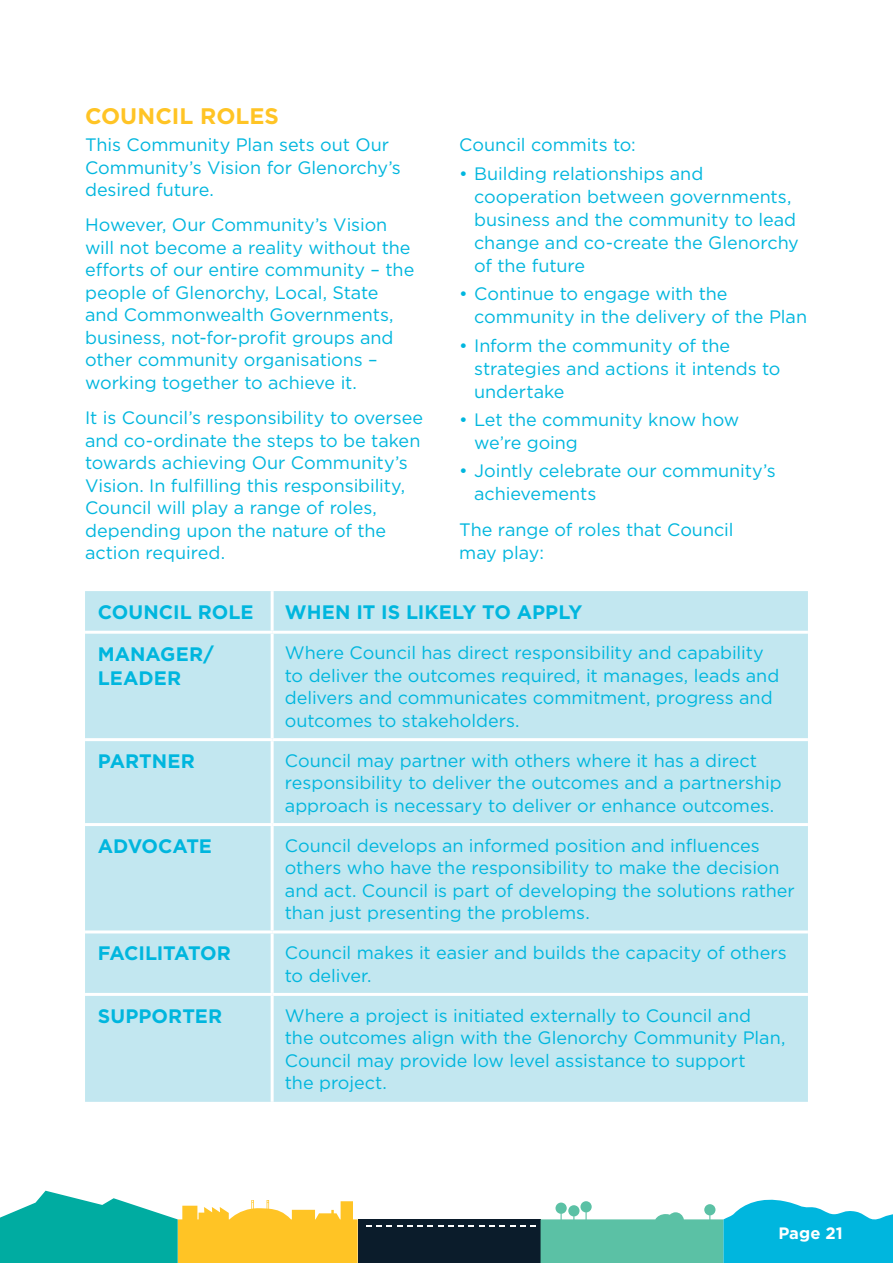
<style>
.page{position:relative;width:893px;height:1263px;background:#fff}
.page>*{position:absolute;margin:0;border:0;box-sizing:border-box;transform-origin:0 0}
.t1{font:700 22.5px "Gotham";letter-spacing:.005em;color:#ffc425}
.t2{font:700 19.5px/24px "Gotham";color:#00b6de}
.t3{font:18px/22.5px "Gotham";letter-spacing:-.005em;color:#00b6de}
.t4{font:700 16.5px "Gotham";letter-spacing:.005em;color:#fff}
</style>
<div class="page">
<div style="left:85px;top:591px;width:723px;height:511px;background:#c2e7f0"></div>
<hr style="left:271px;top:591px;width:3px;height:40px;background:#fff">
<hr style="left:85px;top:631px;width:187px;height:3px;background:#fff">
<hr style="left:272px;top:631px;width:536px;height:3px;background:#fff">
<hr style="left:271px;top:634px;width:3px;height:104px;background:#fff">
<hr style="left:85px;top:738px;width:187px;height:3px;background:#fff">
<hr style="left:272px;top:738px;width:536px;height:3px;background:#fff">
<hr style="left:271px;top:741px;width:3px;height:82px;background:#fff">
<hr style="left:85px;top:823px;width:187px;height:3px;background:#fff">
<hr style="left:272px;top:823px;width:536px;height:3px;background:#fff">
<hr style="left:271px;top:826px;width:3px;height:104px;background:#fff">
<hr style="left:85px;top:930px;width:187px;height:3px;background:#fff">
<hr style="left:272px;top:930px;width:536px;height:3px;background:#fff">
<hr style="left:271px;top:933px;width:3px;height:60px;background:#fff">
<hr style="left:85px;top:993px;width:187px;height:3px;background:#fff">
<hr style="left:272px;top:993px;width:536px;height:3px;background:#fff">
<hr style="left:271px;top:996px;width:3px;height:106px;background:#fff">
<div style="left:358px;top:1219px;width:183px;height:44px;background:#0b1c2b"></div>
<svg style="left:0;top:1191px;width:358px;height:72px"></svg>
<svg style="left:366px;top:1199px;width:527px;height:64px"></svg>
<p class="t1" style="left:85px;top:101px;width:195px">COUNCIL ROLES</p>
<p class="t3" style="left:85px;top:133px;width:317px">This Community Plan sets out Our<br>Community’s Vision for Glenorchy’s desired future.</p>
<p class="t3" style="left:85px;top:213px;width:331px">However, Our Community’s Vision will not become a reality without the efforts of our entire community – the people of Glenorchy, Local, State and Commonwealth Governments, business, not-for-profit groups and other community organisations – working together to achieve it.</p>
<p class="t3" style="left:85px;top:406px;width:340px">It is Council’s responsibility to oversee and co-ordinate the steps to be taken towards achieving Our Community’s Vision. In fulfilling this responsibility, Council will play a range of roles, depending upon the nature of the action required.</p>
<p class="t3" style="left:459px;top:133px;width:178px">Council commits to:</p>
<p class="t3" style="left:474px;top:161px;width:326px;line-height:23px;text-indent:-15px">• Building relationships and cooperation between governments, business and the community to lead change and co-create the Glenorchy of the future</p>
<p class="t3" style="left:474px;top:282px;width:334px;line-height:23px;text-indent:-15px">• Continue to engage with the community in the delivery of the Plan</p>
<p class="t3" style="left:474px;top:333px;width:308px;line-height:23px;text-indent:-15px">• Inform the community of the strategies and actions it intends to undertake</p>
<p class="t3" style="left:474px;top:408px;width:267px;line-height:23px;text-indent:-15px">• Let the community know how we’re going</p>
<p class="t3" style="left:474px;top:459px;width:303px;line-height:23px;text-indent:-15px">• Jointly celebrate our community’s achievements</p>
<p class="t3" style="left:459px;top:518px;width:276px;line-height:23px">The range of roles that Council may play:</p>
<p class="t2" style="left:98px;top:600px;width:157px">COUNCIL ROLE</p>
<p class="t2" style="left:285px;top:600px;width:299px">WHEN IT IS LIKELY TO APPLY</p>
<p class="t2" style="left:98px;top:641px;width:118px">MANAGER/<br>LEADER</p>
<p class="t3" style="left:285px;top:641px;width:496px">Where Council has direct responsibility and capability to deliver the outcomes required, it manages, leads and delivers and communicates commitment, progress and outcomes to stakeholders.</p>
<p class="t2" style="left:98px;top:749px;width:99px">PARTNER</p>
<p class="t3" style="left:285px;top:749px;width:498px">Council may partner with others where it has a direct responsibility to deliver the outcomes and a partnership approach is necessary to deliver or enhance outcomes.</p>
<p class="t2" style="left:98px;top:834px;width:116px">ADVOCATE</p>
<p class="t3" style="left:285px;top:834px;width:511px">Council develops an informed position and influences others who have the responsibility to make the decision and act. Council is part of developing the solutions rather than just presenting the problems.</p>
<p class="t2" style="left:98px;top:941px;width:135px">FACILITATOR</p>
<p class="t3" style="left:285px;top:941px;width:503px">Council makes it easier and builds the capacity of others to deliver.</p>
<p class="t2" style="left:98px;top:1004px;width:126px">SUPPORTER</p>
<p class="t3" style="left:285px;top:1003px;width:502px">Where a project is initiated externally to Council and<br>the outcomes align with the Glenorchy Community Plan, Council may provide low level assistance to support<br>the project.</p>
<p class="t4" style="left:778px;top:1222px;width:66px">Page 21</p>
</div>
